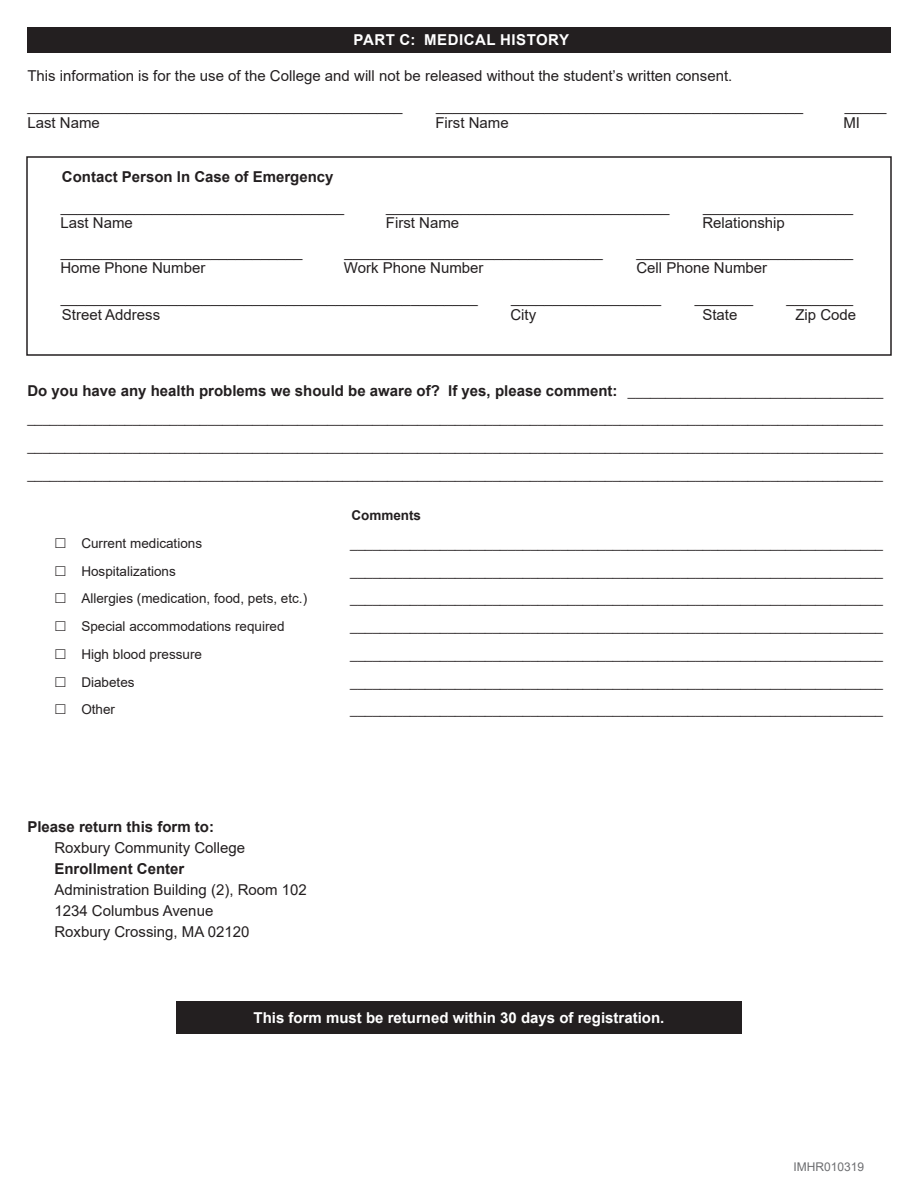
<style>
.page{position:relative;width:918px;height:1188px;background:#fff}
.page>*{position:absolute;margin:0;border:0;box-sizing:border-box;transform-origin:0 0}
.t1{font:15px "Arial";color:#231f20}
.t2{font:700 15px "Arial";color:#231f20}
.t3{font:700 15px "Arial";color:#fff}
.t4{font:700 15px "Arial";letter-spacing:.035em;color:#fff}
.t5{font:13.5px "Arial";color:#231f20}
.t6{font:700 13.5px "Arial";color:#231f20}
.t7{font:12px "Arial";color:#6c6d70}
.s1{font-weight:400;font-size:13.5px}
</style>
<div class="page">
<div style="left:27px;top:27px;width:864px;height:25px;background:#231f20"></div>
<div style="left:26px;top:156px;width:866px;height:200px;border:2px solid #231f20"></div>
<div style="left:176px;top:1001px;width:566px;height:33px;background:#231f20"></div>
<p class="t4" style="left:354px;top:29px;width:217px">PART C: MEDICAL HISTORY</p>
<p class="t1" style="left:27px;top:66px;width:707px">This information is for the use of the College and will not be released without the student’s written consent.</p>
<p class="t1" style="left:27px;top:96px;width:377px">_____________________________________________</p>
<p class="t1" style="left:436px;top:96px;width:368px">____________________________________________</p>
<p class="t1" style="left:845px;top:96px;width:43px">_____</p>
<p class="t1" style="left:27px;top:112px;width:74px">Last Name</p>
<p class="t1" style="left:435px;top:112px;width:75px">First Name</p>
<p class="t1" style="left:843px;top:112px;width:18px">MI</p>
<p class="t2" style="left:62px;top:166px;width:273px">Contact Person In Case of Emergency</p>
<p class="t1" style="left:61px;top:196px;width:285px">__________________________________</p>
<p class="t1" style="left:386px;top:196px;width:285px">__________________________________</p>
<p class="t1" style="left:703px;top:196px;width:152px">__________________</p>
<p class="t1" style="left:60px;top:213px;width:74px">Last Name</p>
<p class="t1" style="left:386px;top:213px;width:75px">First Name</p>
<p class="t1" style="left:702px;top:213px;width:84px">Relationship</p>
<p class="t1" style="left:61px;top:241px;width:243px">_____________________________</p>
<p class="t1" style="left:344px;top:241px;width:260px">_______________________________</p>
<p class="t1" style="left:636px;top:241px;width:218px">__________________________</p>
<p class="t1" style="left:60px;top:258px;width:147px">Home Phone Number</p>
<p class="t1" style="left:344px;top:258px;width:141px">Work Phone Number</p>
<p class="t1" style="left:636px;top:258px;width:132px">Cell Phone Number</p>
<p class="t1" style="left:61px;top:288px;width:418px">__________________________________________________</p>
<p class="t1" style="left:511px;top:288px;width:152px">__________________</p>
<p class="t1" style="left:695px;top:288px;width:60px">_______</p>
<p class="t1" style="left:787px;top:288px;width:68px">________</p>
<p class="t1" style="left:62px;top:304px;width:100px">Street Address</p>
<p class="t1" style="left:510px;top:304px;width:27px">City</p>
<p class="t1" style="left:702px;top:304px;width:37px">State</p>
<p class="t1" style="left:795px;top:304px;width:62px">Zip Code</p>
<p class="t2" style="left:27px;top:380px;width:857px">Do you have any health problems we should be aware of? If yes, please comment: <span class="s1">__________________________________</span></p>
<p class="t5" style="left:27px;top:409px;width:857px">__________________________________________________________________________________________________________________</p>
<p class="t5" style="left:27px;top:437px;width:857px">__________________________________________________________________________________________________________________</p>
<p class="t5" style="left:27px;top:465px;width:857px">__________________________________________________________________________________________________________________</p>
<p class="t6" style="left:351px;top:506px;width:71px">Comments</p>
<p class="t5" style="left:81px;top:534px;width:122px">Current medications</p>
<p class="t5" style="left:350px;top:534px;width:534px">_______________________________________________________________________</p>
<p class="t5" style="left:81px;top:562px;width:96px">Hospitalizations</p>
<p class="t5" style="left:350px;top:562px;width:534px">_______________________________________________________________________</p>
<p class="t5" style="left:81px;top:589px;width:227px">Allergies (medication, food, pets, etc.)</p>
<p class="t5" style="left:350px;top:589px;width:534px">_______________________________________________________________________</p>
<p class="t5" style="left:81px;top:617px;width:205px">Special accommodations required</p>
<p class="t5" style="left:350px;top:617px;width:534px">_______________________________________________________________________</p>
<p class="t5" style="left:81px;top:645px;width:122px">High blood pressure</p>
<p class="t5" style="left:350px;top:645px;width:534px">_______________________________________________________________________</p>
<p class="t5" style="left:81px;top:673px;width:55px">Diabetes</p>
<p class="t5" style="left:350px;top:673px;width:534px">_______________________________________________________________________</p>
<p class="t5" style="left:81px;top:700px;width:35px">Other</p>
<p class="t5" style="left:350px;top:700px;width:534px">_______________________________________________________________________</p>
<p class="t2" style="left:27px;top:816px;width:188px">Please return this form to:</p>
<p class="t1" style="left:54px;top:837px;width:192px">Roxbury Community College</p>
<p class="t2" style="left:54px;top:858px;width:132px">Enrollment Center</p>
<p class="t1" style="left:54px;top:879px;width:254px">Administration Building (2), Room 102</p>
<p class="t1" style="left:54px;top:900px;width:160px">1234 Columbus Avenue</p>
<p class="t1" style="left:54px;top:921px;width:197px">Roxbury Crossing, MA 02120</p>
<p class="t3" style="left:254px;top:1007px;width:412px">This form must be returned within 30 days of registration.</p>
<p class="t7" style="left:793px;top:1158px;width:72px">IMHR010319</p>
</div>
